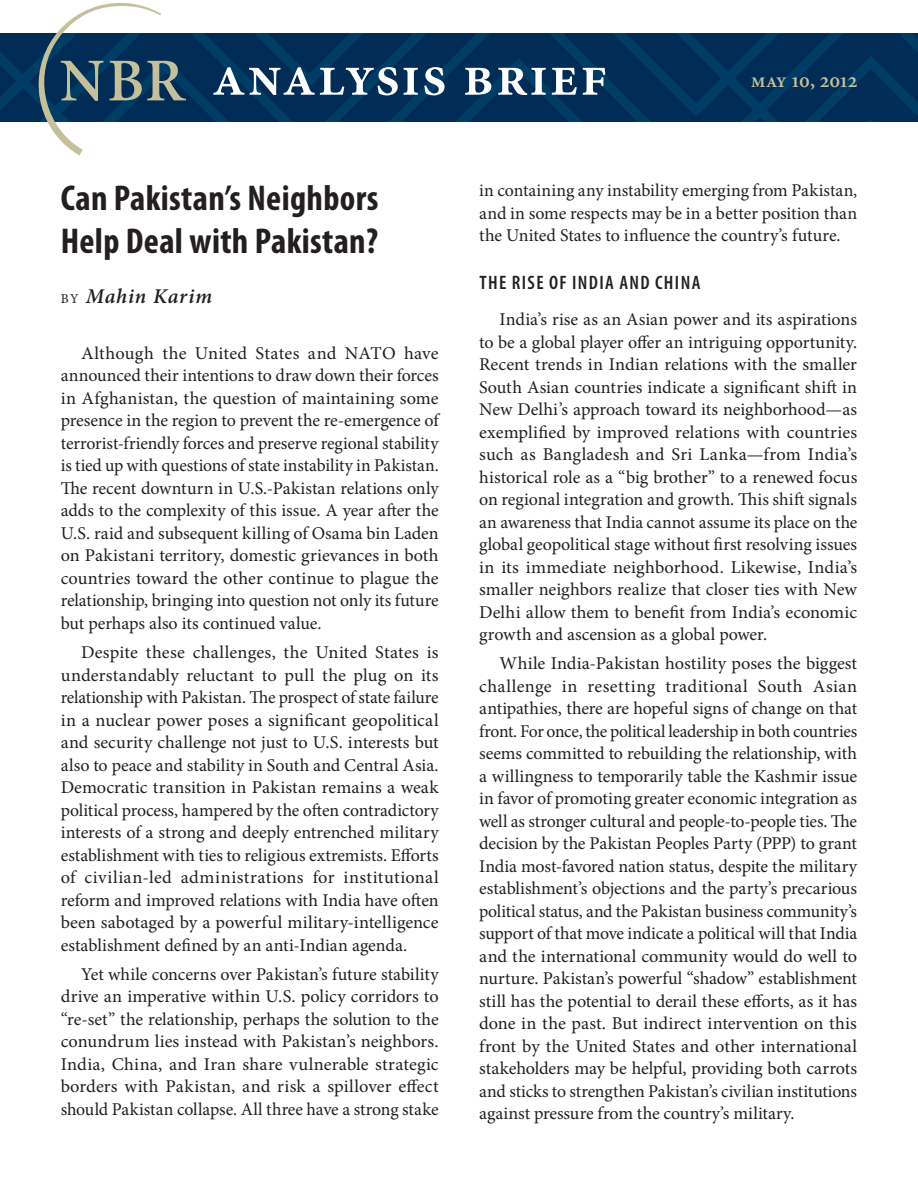
<style>
.page{position:relative;width:918px;height:1188px;background:#fff}
.page>*{position:absolute;margin:0;border:0;box-sizing:border-box;transform-origin:0 0}
.t1{font:600 57px "Minion Pro";letter-spacing:.03em;color:#fff}
.AB__Title{font:700 condensed 36px/43.2px "Myriad Pro";letter-spacing:.01em;color:#231f20}
.AB__Author_Name{font:italic 600 21px "Minion Pro";letter-spacing:.04em;color:#231f20}
.t2{font:21px "Minion Semibold SC";letter-spacing:.01em;color:#c5c09c}
.AB__Heading{font:600 condensed 19.5px "Myriad Pro";letter-spacing:.07em;color:#231f20}
.AB__Text{font:18px/22.5px "Minion Pro";letter-spacing:-.005em;color:#231f20;text-align:justify}
.s1{font-weight:400;font-style:normal;font-size:13.5px}
</style>
<div class="page">
<img style="left:0;top:34px;width:918px;height:88px">
<svg style="left:27px;top:2px;width:159px;height:153px"></svg>
<h1 class="t1" style="left:212px;top:37px;width:397px">analysis brief</h1>
<p class="t2" style="left:751px;top:69px;width:108px">may 10, 2012</p>
<p class="AB__Title" style="left:61px;top:176px;width:319px">Can Pakistan’s Neighbors<br>Help Deal with Pakistan?</p>
<p class="AB__Author_Name" style="left:61px;top:281px;width:153px"><span class="s1">BY</span> Mahin Karim</p>
<p class="AB__Text" style="left:61px;top:342px;width:380px;text-indent:20px">Although the United States and NATO have announced their intentions to draw down their forces in Afghanistan, the question of maintaining some presence in the region to prevent the re-emergence of terrorist-friendly forces and preserve regional stability is tied up with questions of state instability in Pakistan.<br>The recent downturn in U.S.-Pakistan relations only adds to the complexity of this issue. A year after the U.S. raid and subsequent killing of Osama bin Laden on Pakistani territory, domestic grievances in both countries toward the other continue to plague the relationship, bringing into question not only its future but perhaps also its continued value.</p>
<p class="AB__Text" style="left:61px;top:641px;width:380px;text-indent:20px">Despite these challenges, the United States is understandably reluctant to pull the plug on its relationship with Pakistan. The prospect of state failure in a nuclear power poses a significant geopolitical and security challenge not just to U.S. interests but also to peace and stability in South and Central Asia.<br>Democratic transition in Pakistan remains a weak political process, hampered by the often contradictory interests of a strong and deeply entrenched military establishment with ties to religious extremists. Efforts of civilian-led administrations for institutional reform and improved relations with India have often been sabotaged by a powerful military-intelligence establishment defined by an anti-Indian agenda.</p>
<p class="AB__Text" style="left:61px;top:963px;width:380px;text-indent:20px">Yet while concerns over Pakistan’s future stability drive an imperative within U.S. policy corridors to “re-set” the relationship, perhaps the solution to the conundrum lies instead with Pakistan’s neighbors.<br>India, China, and Iran share vulnerable strategic borders with Pakistan, and risk a spillover effect should Pakistan collapse. All three have a strong stake</p>
<p class="AB__Text" style="left:479px;top:179px;width:380px">in containing any instability emerging from Pakistan, and in some respects may be in a better position than the United States to influence the country’s future.</p>
<p class="AB__Heading" style="left:479px;top:271px;width:222px">THE RISE OF INDIA AND CHINA</p>
<p class="AB__Text" style="left:479px;top:308px;width:380px;text-indent:20px">India’s rise as an Asian power and its aspirations to be a global player offer an intriguing opportunity.<br>Recent trends in Indian relations with the smaller South Asian countries indicate a significant shift in New Delhi’s approach toward its neighborhood—as exemplified by improved relations with countries such as Bangladesh and Sri Lanka—from India’s historical role as a “big brother” to a renewed focus on regional integration and growth. This shift signals an awareness that India cannot assume its place on the global geopolitical stage without first resolving issues in its immediate neighborhood. Likewise, India’s smaller neighbors realize that closer ties with New Delhi allow them to benefit from India’s economic growth and ascension as a global power.</p>
<p class="AB__Text" style="left:479px;top:652px;width:380px;text-indent:20px">While India-Pakistan hostility poses the biggest challenge in resetting traditional South Asian antipathies, there are hopeful signs of change on that front. For once, the political leadership in both countries seems committed to rebuilding the relationship, with a willingness to temporarily table the Kashmir issue in favor of promoting greater economic integration as well as stronger cultural and people-to-people ties. The decision by the Pakistan Peoples Party (PPP) to grant India most-favored nation status, despite the military establishment’s objections and the party’s precarious political status, and the Pakistan business community’s support of that move indicate a political will that India and the international community would do well to nurture. Pakistan’s powerful “shadow” establishment still has the potential to derail these efforts, as it has done in the past. But indirect intervention on this front by the United States and other international stakeholders may be helpful, providing both carrots and sticks to strengthen Pakistan’s civilian institutions against pressure from the country’s military.</p>
</div>
